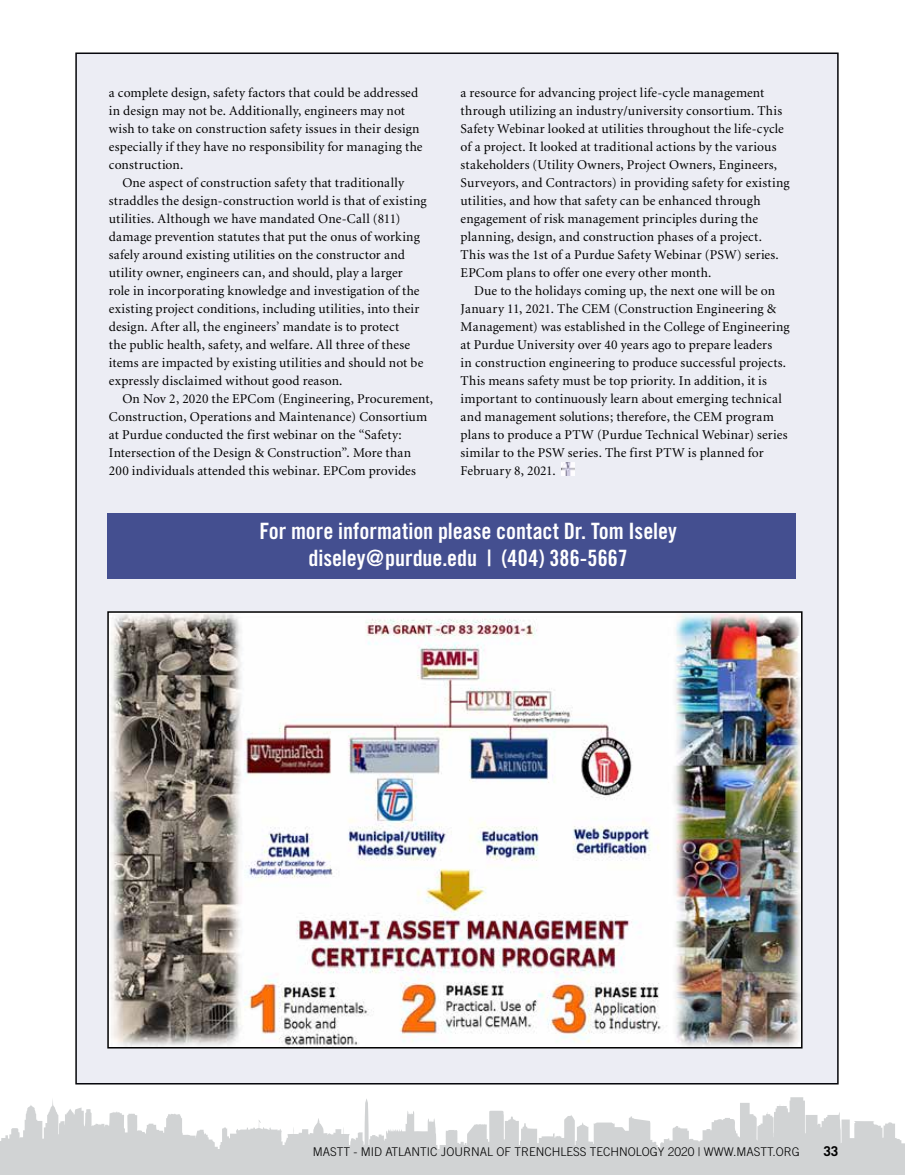
<style>
.page{position:relative;width:905px;height:1175px;background:#fff}
.page>*{position:absolute;margin:0;border:0;box-sizing:border-box;transform-origin:0 0}
.t1{font:22.5px/27px "Trade Gothic Bold Cond Twenty";letter-spacing:-.005em;color:#fff;text-align:center}
.t2{font:13.5px/18px "Minion";letter-spacing:.01em;color:#000}
.t3{font:700 13.5px "Trade Gothic";color:#000}
.t4{font:300 12px "Trade Gothic";color:#000}
</style>
<div class="page">
<svg style="left:0;top:1097px;width:904px;height:52px"></svg>
<div style="left:0;top:1149px;width:904px;height:25px;background:#d1d3d4"></div>
<div style="left:76px;top:53px;width:761px;height:1030px;background:#ecedf4"></div>
<svg style="left:562px;top:463px;width:12px;height:12px"></svg>
<img style="left:110px;top:614px;width:689px;height:431px">
<div style="left:107px;top:611px;width:695px;height:437px;border:2px solid #000"></div>
<div style="left:107px;top:513px;width:688px;height:65px;background:#444f90"></div>
<p class="t2" style="left:109px;top:84px;width:315px">a complete design, safety factors that could be addressed in design may not be. Additionally, engineers may not wish to take on construction safety issues in their design especially if they have no responsibility for managing the construction.</p>
<p class="t2" style="left:109px;top:174px;width:319px;text-indent:14px">One aspect of construction safety that traditionally straddles the design-construction world is that of existing utilities. Although we have mandated One-Call (811) damage prevention statutes that put the onus of working safely around existing utilities on the constructor and utility owner, engineers can, and should, play a larger role in incorporating knowledge and investigation of the existing project conditions, including utilities, into their design. After all, the engineers’ mandate is to protect<br>the public health, safety, and welfare. All three of these items are impacted by existing utilities and should not be expressly disclaimed without good reason.</p>
<p class="t2" style="left:109px;top:390px;width:325px;text-indent:14px">On Nov 2, 2020 the EPCom (Engineering, Procurement, Construction, Operations and Maintenance) Consortium at Purdue conducted the first webinar on the “Safety:<br>Intersection of the Design &amp; Construction”. More than 200 individuals attended this webinar. EPCom provides</p>
<p class="t2" style="left:460px;top:84px;width:330px">a resource for advancing project life-cycle management through utilizing an industry/university consortium. This Safety Webinar looked at utilities throughout the life-cycle of a project. It looked at traditional actions by the various stakeholders (Utility Owners, Project Owners, Engineers, Surveyors, and Contractors) in providing safety for existing utilities, and how that safety can be enhanced through engagement of risk management principles during the planning, design, and construction phases of a project.<br>This was the 1st of a Purdue Safety Webinar (PSW) series.<br>EPCom plans to offer one every other month.</p>
<p class="t2" style="left:460px;top:282px;width:330px;text-indent:14px">Due to the holidays coming up, the next one will be on January 11, 2021. The CEM (Construction Engineering &amp; Management) was established in the College of Engineering at Purdue University over 40 years ago to prepare leaders<br>in construction engineering to produce successful projects.<br>This means safety must be top priority. In addition, it is important to continuously learn about emerging technical and management solutions; therefore, the CEM program plans to produce a PTW (Purdue Technical Webinar) series similar to the PSW series. The first PTW is planned for February 8, 2021.</p>
<h1 class="t1" style="left:259px;top:517px;width:419px">For more information please contact Dr. Tom Iseley diseley@purdue.edu | (404) 386-5667</h1>
<p class="t4" style="left:313px;top:1144px;width:489px">MASTT - MID ATLANTIC JOURNAL OF TRENCHLESS TECHNOLOGY 2020 | WWW.MASTT.ORG</p>
<p class="t3" style="left:823px;top:1143px;width:17px">33</p>
</div>
